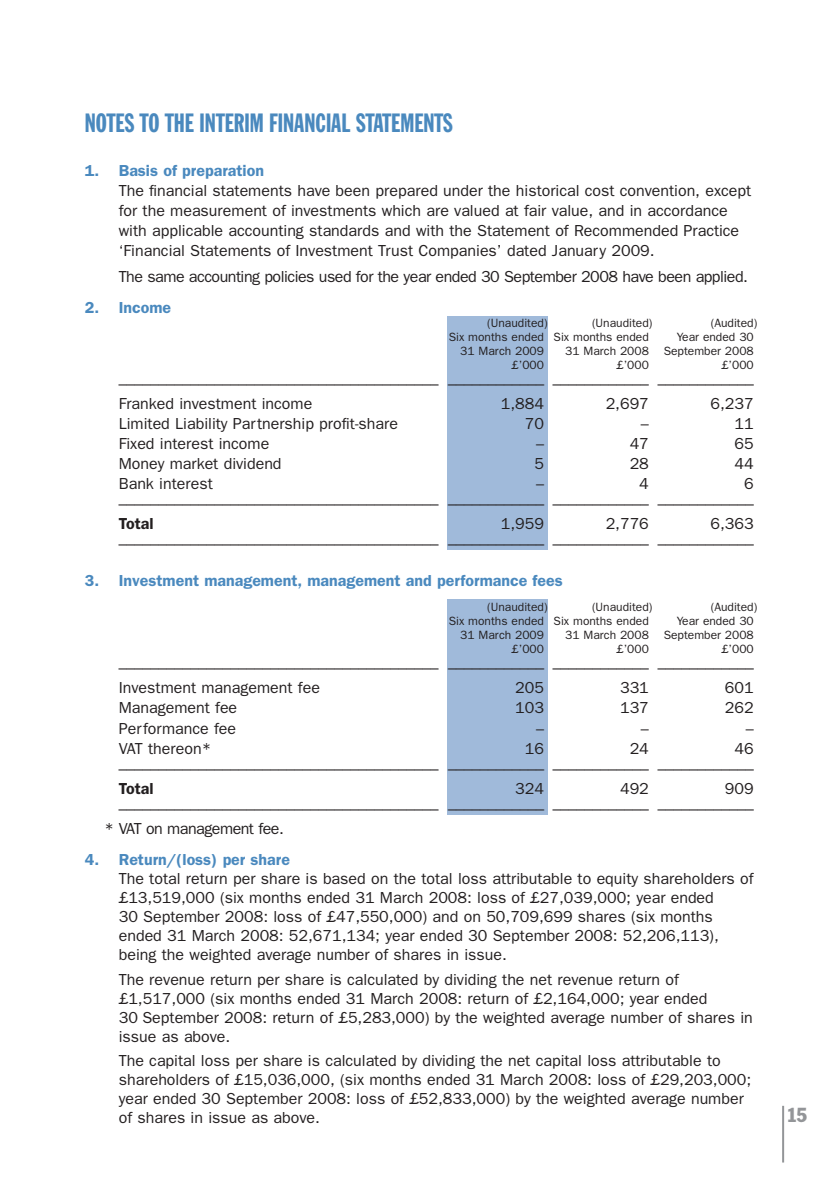
<style>
.page{position:relative;width:839px;height:1191px;background:#fff}
.page>*{position:absolute;margin:0;border:0;box-sizing:border-box;transform-origin:0 0}
.t1{font:26px "Franklin Gothic Extra Cond";color:#4a89be}
.t2{font:condensed 20px "Franklin Gothic";color:#939598}
.t3{font:16px/19px "Franklin Gothic";color:#231f20}
.t4{font:16px "Gill Sans";color:#231f20}
.t5{font:600 16px "Franklin Gothic";color:#4a89be}
.t6{font:16px "Franklin Gothic";letter-spacing:-.03em;color:#231f20}
.t7{font:600 16px "Franklin Gothic";color:#231f20}
.t8{font:12px "Franklin Gothic";color:#231f20}
.s1{color:#fff}
</style>
<div class="page">
<hr style="left:782px;top:1106px;width:2px;height:56px;background:#939598">
<div style="left:448px;top:600px;width:100px;height:215px;background:#a0bada"></div>
<div style="left:448px;top:316px;width:100px;height:234px;background:#a0bada"></div>
<h1 class="t1" style="left:85px;top:113px;width:370px">NOTES TO THE INTERIM FINANCIAL STATEMENTS</h1>
<p class="t5" style="left:85px;top:164px;width:181px">1. Basis of preparation</p>
<p class="t3" style="left:119px;top:182px;width:634px;line-height:20px">The financial statements have been prepared under the historical cost convention, except for the measurement of investments which are valued at fair value, and in accordance with applicable accounting standards and with the Statement of Recommended Practice ‘Financial Statements of Investment Trust Companies’ dated January 2009.</p>
<p class="t6" style="left:119px;top:270px;width:631px">The same accounting policies used for the year ended 30 September 2008 have been applied.</p>
<p class="t5" style="left:85px;top:301px;width:88px">2. Income</p>
<p class="t8" style="left:487px;top:318px;width:62px">(Unaudited)</p>
<p class="t8" style="left:592px;top:318px;width:62px">(Unaudited)</p>
<p class="t8" style="left:711px;top:318px;width:48px">(Audited)</p>
<p class="t8" style="left:449px;top:332px;width:202px">Six months ended Six months ended</p>
<p class="t8" style="left:677px;top:332px;width:78px">Year ended 30</p>
<p class="t8" style="left:460px;top:346px;width:85px">31 March 2009</p>
<p class="t8" style="left:565px;top:346px;width:190px">31 March 2008 September 2008</p>
<p class="t8" style="left:512px;top:360px;width:34px">£’000</p>
<p class="t8" style="left:616px;top:360px;width:34px">£’000</p>
<p class="t8" style="left:721px;top:360px;width:34px">£’000</p>
<p class="t4" style="left:119px;top:378px;width:636px">––––––––––––––––––––––––––––––––––––––––<span class="s1">–</span>–––––––––––– –––––––––––– ––––––––––––</p>
<p class="t3" style="left:119px;top:396px;width:195px">Franked investment income</p>
<p class="t3" style="left:501px;top:396px;width:45px">1,884</p>
<p class="t3" style="left:606px;top:396px;width:45px">2,697</p>
<p class="t3" style="left:711px;top:396px;width:45px">6,237</p>
<p class="t3" style="left:119px;top:416px;width:281px">Limited Liability Partnership profit-share</p>
<p class="t3" style="left:525px;top:416px;width:21px">70</p>
<p class="t3" style="left:641px;top:416px;width:9px">–</p>
<p class="t3" style="left:735px;top:416px;width:21px">11</p>
<p class="t3" style="left:119px;top:436px;width:152px">Fixed interest income</p>
<p class="t3" style="left:536px;top:436px;width:9px">–</p>
<p class="t3" style="left:630px;top:436px;width:21px">47</p>
<p class="t3" style="left:735px;top:436px;width:21px">65</p>
<p class="t3" style="left:119px;top:456px;width:164px">Money market dividend</p>
<p class="t3" style="left:534px;top:456px;width:11px">5</p>
<p class="t3" style="left:630px;top:456px;width:21px">28</p>
<p class="t3" style="left:735px;top:456px;width:21px">44</p>
<p class="t3" style="left:119px;top:476px;width:96px">Bank interest</p>
<p class="t3" style="left:536px;top:476px;width:9px">–</p>
<p class="t3" style="left:639px;top:476px;width:11px">4</p>
<p class="t3" style="left:744px;top:476px;width:11px">6</p>
<p class="t4" style="left:119px;top:498px;width:636px">––––––––––––––––––––––––––––––––––––––––<span class="s1">–</span>–––––––––––– –––––––––––– ––––––––––––</p>
<p class="t7" style="left:119px;top:517px;width:36px">Total</p>
<p class="t3" style="left:501px;top:516px;width:45px">1,959</p>
<p class="t3" style="left:606px;top:516px;width:45px">2,776</p>
<p class="t3" style="left:711px;top:516px;width:45px">6,363</p>
<p class="t4" style="left:119px;top:538px;width:636px">––––––––––––––––––––––––––––––––––––––––<span class="s1">–</span>–––––––––––– –––––––––––– ––––––––––––</p>
<p class="t5" style="left:85px;top:574px;width:479px">3. Investment management, management and performance fees</p>
<p class="t8" style="left:487px;top:603px;width:62px">(Unaudited)</p>
<p class="t8" style="left:592px;top:603px;width:62px">(Unaudited)</p>
<p class="t8" style="left:711px;top:603px;width:48px">(Audited)</p>
<p class="t8" style="left:449px;top:617px;width:202px">Six months ended Six months ended</p>
<p class="t8" style="left:677px;top:617px;width:78px">Year ended 30</p>
<p class="t8" style="left:460px;top:631px;width:85px">31 March 2009</p>
<p class="t8" style="left:565px;top:631px;width:190px">31 March 2008 September 2008</p>
<p class="t8" style="left:512px;top:645px;width:34px">£’000</p>
<p class="t8" style="left:616px;top:645px;width:34px">£’000</p>
<p class="t8" style="left:721px;top:645px;width:34px">£’000</p>
<p class="t4" style="left:119px;top:662px;width:636px">––––––––––––––––––––––––––––––––––––––––<span class="s1">–</span>–––––––––––– –––––––––––– ––––––––––––</p>
<p class="t3" style="left:119px;top:680px;width:203px">Investment management fee</p>
<p class="t3" style="left:515px;top:680px;width:30px">205</p>
<p class="t3" style="left:620px;top:680px;width:30px">331</p>
<p class="t3" style="left:725px;top:680px;width:30px">601</p>
<p class="t3" style="left:119px;top:700px;width:120px">Management fee</p>
<p class="t3" style="left:515px;top:700px;width:30px">103</p>
<p class="t3" style="left:620px;top:700px;width:30px">137</p>
<p class="t3" style="left:725px;top:700px;width:30px">262</p>
<p class="t3" style="left:119px;top:720px;width:119px">Performance fee</p>
<p class="t3" style="left:536px;top:720px;width:9px">–</p>
<p class="t3" style="left:641px;top:720px;width:9px">–</p>
<p class="t3" style="left:746px;top:720px;width:9px">–</p>
<p class="t3" style="left:119px;top:740px;width:94px">VAT thereon*</p>
<p class="t3" style="left:525px;top:740px;width:21px">16</p>
<p class="t3" style="left:630px;top:740px;width:21px">24</p>
<p class="t3" style="left:735px;top:740px;width:21px">46</p>
<p class="t4" style="left:119px;top:762px;width:636px">––––––––––––––––––––––––––––––––––––––––<span class="s1">–</span>–––––––––––– –––––––––––– ––––––––––––</p>
<p class="t7" style="left:119px;top:782px;width:36px">Total</p>
<p class="t3" style="left:515px;top:780px;width:30px">324</p>
<p class="t3" style="left:620px;top:780px;width:30px">492</p>
<p class="t3" style="left:725px;top:780px;width:30px">909</p>
<p class="t4" style="left:119px;top:802px;width:636px">––––––––––––––––––––––––––––––––––––––––<span class="s1">–</span>–––––––––––– –––––––––––– ––––––––––––</p>
<p class="t6" style="left:105px;top:822px;width:181px">* VAT on management fee.</p>
<p class="t5" style="left:85px;top:853px;width:207px">4. Return/(loss) per share</p>
<p class="t3" style="left:119px;top:870px;width:636px">The total return per share is based on the total loss attributable to equity shareholders of £13,519,000 (six months ended 31 March 2008: loss of £27,039,000; year ended<br>30 September 2008: loss of £47,550,000) and on 50,709,699 shares (six months ended 31 March 2008: 52,671,134; year ended 30 September 2008: 52,206,113), being the weighted average number of shares in issue.</p>
<p class="t3" style="left:119px;top:971px;width:636px">The revenue return per share is calculated by dividing the net revenue return of £1,517,000 (six months ended 31 March 2008: return of £2,164,000; year ended<br>30 September 2008: return of £5,283,000) by the weighted average number of shares in issue as above.</p>
<p class="t3" style="left:119px;top:1053px;width:634px">The capital loss per share is calculated by dividing the net capital loss attributable to shareholders of £15,036,000, (six months ended 31 March 2008: loss of £29,203,000; year ended 30 September 2008: loss of £52,833,000) by the weighted average number of shares in issue as above.</p>
<p class="t2" style="left:787px;top:1108px;width:22px">15</p>
</div>
